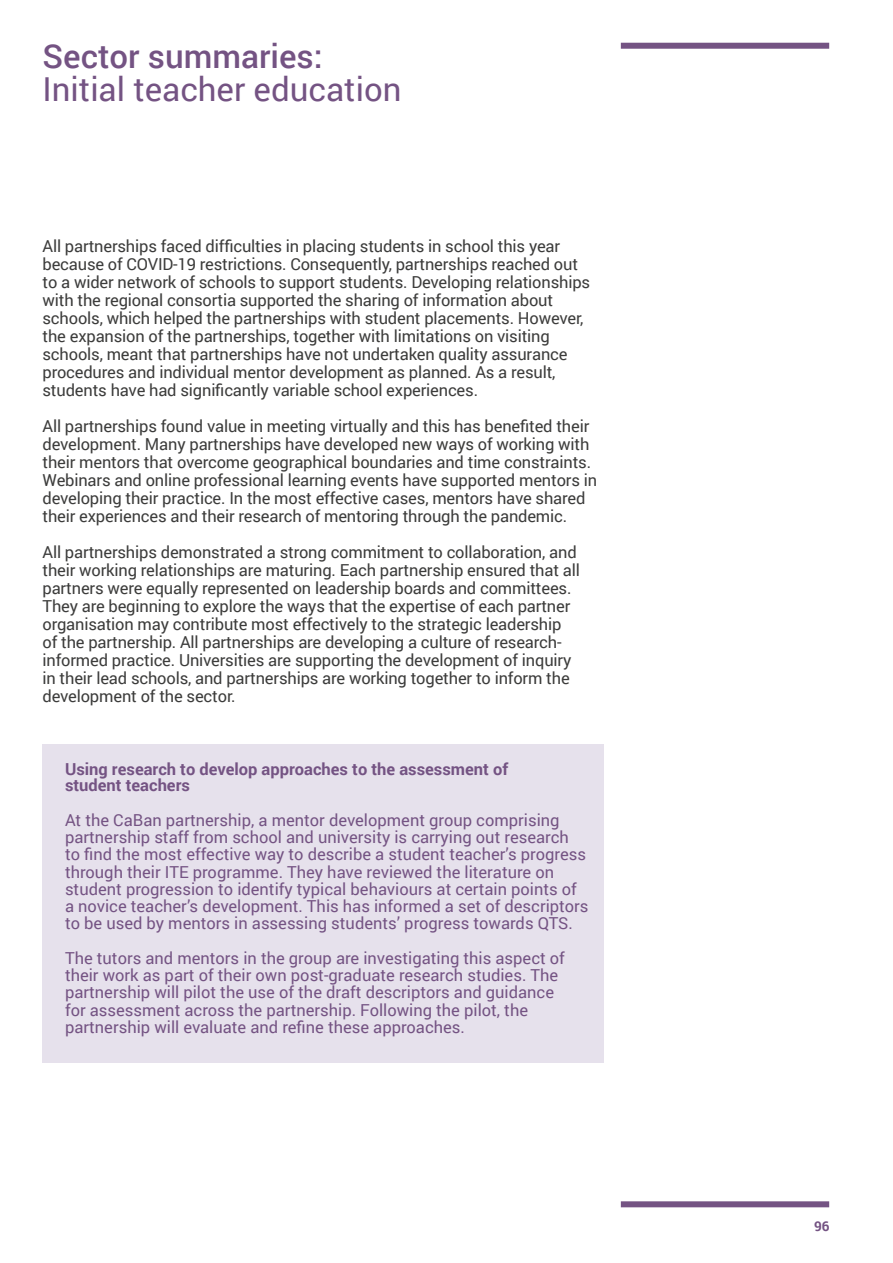
<style>
.page{position:relative;width:893px;height:1263px;background:#fff}
.page>*{position:absolute;margin:0;border:0;box-sizing:border-box;transform-origin:0 0}
.t1{font:33px "Roboto";color:#745383}
.t2{font:500 33px "Roboto";color:#745383}
.Body_Copy{font:16.5px/18px "Roboto";letter-spacing:-.01em;color:#3c3c3b}
.Body_Copy-2{font:16.5px/17.2px "Roboto";color:#745383}
.Body_Copy-3{font:700 16.5px "Roboto";color:#745383}
.t3{font:700 13.5px "Roboto";color:#745383}
</style>
<div class="page">
<div style="left:42px;top:745px;width:561px;height:318px;background:#e6e1ec"></div>
<div style="left:621px;top:43px;width:208px;height:6px;background:#745383"></div>
<div style="left:621px;top:1201px;width:208px;height:6px;background:#745383"></div>
<h1 class="t2" style="left:43px;top:33px;width:281px">Sector summaries:</h1>
<h1 class="t1" style="left:43px;top:66px;width:360px">Initial teacher education</h1>
<p class="Body_Copy" style="left:43px;top:237px;width:549px">All partnerships faced difficulties in placing students in school this year because of COVID-19 restrictions. Consequently, partnerships reached out to a wider network of schools to support students. Developing relationships with the regional consortia supported the sharing of information about schools, which helped the partnerships with student placements. However, the expansion of the partnerships, together with limitations on visiting schools, meant that partnerships have not undertaken quality assurance procedures and individual mentor development as planned. As a result, students have had significantly variable school experiences.</p>
<p class="Body_Copy" style="left:43px;top:417px;width:556px">All partnerships found value in meeting virtually and this has benefited their development. Many partnerships have developed new ways of working with their mentors that overcome geographical boundaries and time constraints.<br>Webinars and online professional learning events have supported mentors in developing their practice. In the most effective cases, mentors have shared their experiences and their research of mentoring through the pandemic.</p>
<p class="Body_Copy" style="left:43px;top:543px;width:539px">All partnerships demonstrated a strong commitment to collaboration, and their working relationships are maturing. Each partnership ensured that all partners were equally represented on leadership boards and committees.<br>They are beginning to explore the ways that the expertise of each partner organisation may contribute most effectively to the strategic leadership of the partnership. All partnerships are developing a culture of research&shy;informed practice. Universities are supporting the development of inquiry in their lead schools, and partnerships are working together to inform the development of the sector.</p>
<p class="Body_Copy-3" style="left:65px;top:757px;width:445px">Using research to develop approaches to the assessment of</p>
<p class="Body_Copy-3" style="left:65px;top:774px;width:127px">student teachers</p>
<p class="Body_Copy-2" style="left:65px;top:811px;width:525px">At the CaBan partnership, a mentor development group comprising partnership staff from school and university is carrying out research<br>to find the most effective way to describe a student teacher’s progress through their ITE programme. They have reviewed the literature on student progression to identify typical behaviours at certain points of a novice teacher’s development. This has informed a set of descriptors to be used by mentors in assessing students’ progress towards QTS.</p>
<p class="Body_Copy-2" style="left:65px;top:949px;width:501px">The tutors and mentors in the group are investigating this aspect of their work as part of their own post-graduate research studies. The partnership will pilot the use of the draft descriptors and guidance for assessment across the partnership. Following the pilot, the partnership will evaluate and refine these approaches.</p>
<p class="t3" style="left:814px;top:1217px;width:17px">96</p>
</div>
